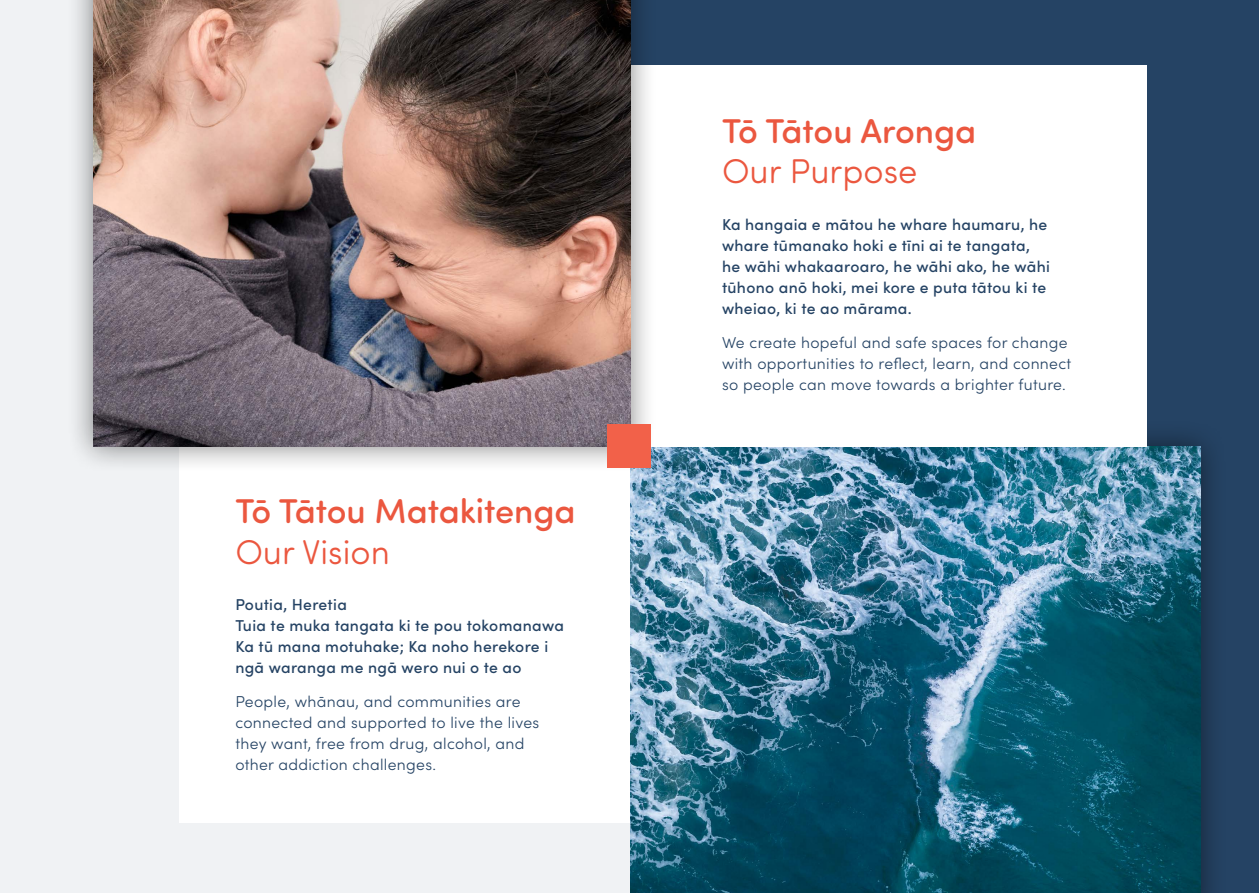
<style>
.page{position:relative;width:1259px;height:893px;background:#fff}
.page>*{position:absolute;margin:0;border:0;box-sizing:border-box;transform-origin:0 0}
.t1{font:500 34.5px "Sofia Pro Soft";color:#eb573f}
.t2{font:300 34.5px "Sofia Pro Soft";color:#eb573f}
.t3{font:500 15.75px/21px "Sofia Pro";letter-spacing:.02em;color:#254364}
.t4{font:300 15.75px/21px "Sofia Pro";letter-spacing:.02em;color:#254364}
</style>
<div class="page">
<div style="left:629px;top:0;width:630px;height:893px;background:#254364"></div>
<div style="left:602px;top:420px;width:625px;height:473px;background:#000;opacity:.49"></div>
<img style="left:629px;top:446px;width:571px;height:447px">
<div style="left:629px;top:65px;width:518px;height:381px;background:#fff"></div>
<div style="left:0;top:0;width:629px;height:893px;background:#f0f2f4"></div>
<div style="left:179px;top:377px;width:450px;height:446px;background:#fff"></div>
<div style="left:67px;top:0;width:590px;height:473px;background:#000;opacity:.49"></div>
<img style="left:94px;top:0;width:536px;height:446px">
<div style="left:607px;top:424px;width:43px;height:43px;background:#f26149"></div>
<h1 class="t1" style="left:235px;top:486px;width:342px">Tō Tātou Matakitenga</h1>
<h1 class="t2" style="left:235px;top:528px;width:156px">Our Vision</h1>
<p class="t3" style="left:235px;top:593px;width:330px">Poutia, Heretia<br>Tuia te muka tangata ki te pou tokomanawa<br>Ka tū mana motuhake; Ka noho herekore i ngā waranga me ngā wero nui o te ao</p>
<p class="t4" style="left:235px;top:690px;width:305px">People, whānau, and communities are connected and supported to live the lives they want, free from drug, alcohol, and other addiction challenges.</p>
<h1 class="t1" style="left:722px;top:106px;width:256px">Tō Tātou Aronga</h1>
<h1 class="t2" style="left:722px;top:148px;width:197px">Our Purpose</h1>
<p class="t3" style="left:722px;top:213px;width:329px">Ka hangaia e mātou he whare haumaru, he whare tūmanako hoki e tīni ai te tangata, he wāhi whakaaroaro, he wāhi ako, he wāhi tūhono anō hoki, mei kore e puta tātou ki te wheiao, ki te ao mārama.</p>
<p class="t4" style="left:722px;top:331px;width:351px">We create hopeful and safe spaces for change with opportunities to reflect, learn, and connect so people can move towards a brighter future.</p>
</div>
